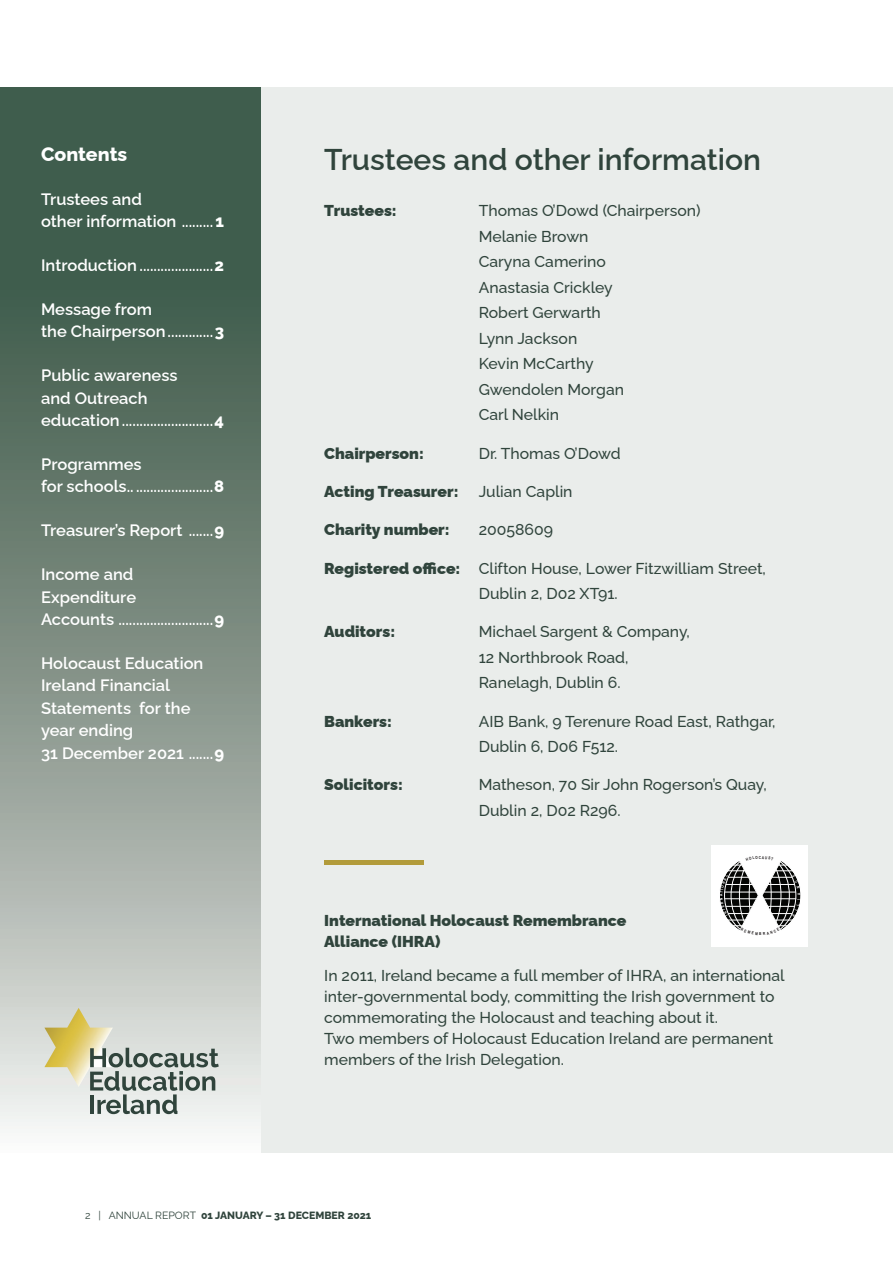
<style>
.page{position:relative;width:893px;height:1263px;background:#fff}
.page>*{position:absolute;margin:0;border:0;box-sizing:border-box;transform-origin:0 0}
.t1{font:600 30px "Raleway";color:#30443c}
.t2{font:800 19.5px "Raleway";color:#fff}
.t3{font:600 16.5px/22.5px "Raleway";color:#fff}
.body_text{font:500 15.75px/25.5px "Raleway";color:#30443c}
.body_text-2{font:900 15.75px/21px "Raleway";color:#30443c}
.t4{font:800 10.5px "Raleway";color:#30443c}
.t5{font:700 4.05px "Arial";color:#231f20;scale:.8 1}
.s1{font-weight:800}
.s2{font-weight:900}
.s3{font-weight:400}
</style>
<div class="page">
<div style="left:261px;top:87px;width:632px;height:1065px;background:#eaedeb"></div>
<div style="left:324px;top:860px;width:100px;height:5px;background:#b29b3a"></div>
<div style="left:0;top:87px;width:261px;height:893px;background:#3f5d4d"></div>
<div style="left:0;top:286px;width:261px;height:866px;background:linear-gradient(to bottom,#375342,#eeeeec)"></div>
<img style="left:45px;top:1008px;width:68px;height:79px">
<svg style="left:90px;top:1048px;width:129px;height:66px;background:#abb3af"></svg>
<div style="left:711px;top:846px;width:97px;height:100px;background:#fff"></div>
<svg style="left:720px;top:861px;width:81px;height:69px"></svg>
<p class="t2" style="left:41px;top:139px;width:88px">Contents</p>
<p class="t3" style="left:41px;top:186px;width:185px">Trustees and<br>other information ......... <span class="s1">1</span></p>
<p class="t3" style="left:41px;top:252px;width:185px">Introduction .....................<span class="s1">2</span></p>
<p class="t3" style="left:41px;top:296px;width:185px">Message from<br>the Chairperson.............<span class="s1">3</span></p>
<p class="t3" style="left:41px;top:362px;width:185px">Public awareness<br>and Outreach education..........................<span class="s1">4</span></p>
<p class="t3" style="left:41px;top:451px;width:184px">Programmes<br>for schools.. ......................<span class="s1">8</span></p>
<p class="t3" style="left:41px;top:517px;width:185px">Treasurer’s Report .......<span class="s1">9</span></p>
<p class="t3" style="left:41px;top:561px;width:185px">Income and<br>Expenditure<br>Accounts ...........................<span class="s1">9</span></p>
<p class="t3" style="left:41px;top:650px;width:185px">Holocaust Education<br>Ireland Financial<br>Statements for the year ending<br>31 December 2021 .......<span class="s1">9</span></p>
<p class="t1" style="left:324px;top:135px;width:438px">Trustees and other information</p>
<p class="body_text-2" style="left:324px;top:199px;width:74px">Trustees:</p>
<p class="body_text" style="left:479px;top:196px;width:223px">Thomas O’Dowd (Chairperson)</p>
<p class="body_text" style="left:479px;top:222px;width:111px">Melanie Brown</p>
<p class="body_text" style="left:479px;top:247px;width:129px">Caryna Camerino</p>
<p class="body_text" style="left:479px;top:273px;width:136px">Anastasia Crickley</p>
<p class="body_text" style="left:479px;top:298px;width:124px">Robert Gerwarth</p>
<p class="body_text" style="left:479px;top:324px;width:100px">Lynn Jackson</p>
<p class="body_text" style="left:479px;top:349px;width:116px">Kevin McCarthy</p>
<p class="body_text" style="left:479px;top:375px;width:147px">Gwendolen Morgan</p>
<p class="body_text" style="left:479px;top:400px;width:82px">Carl Nelkin</p>
<p class="body_text-2" style="left:324px;top:441px;width:101px">Chairperson:</p>
<p class="body_text" style="left:479px;top:439px;width:144px">Dr. Thomas O’Dowd</p>
<p class="body_text-2" style="left:324px;top:479px;width:136px">Acting Treasurer:</p>
<p class="body_text" style="left:479px;top:477px;width:95px">Julian Caplin</p>
<p class="body_text-2" style="left:324px;top:517px;width:127px">Charity number:</p>
<p class="body_text" style="left:479px;top:515px;width:76px">20058609</p>
<p class="body_text" style="left:324px;top:553px;width:443px;text-align:center"><span class="s2">Registered office:</span> Clifton House, Lower Fitzwilliam Street,<br>Dublin 2, D02 XT91.</p>
<p class="body_text-2" style="left:324px;top:619px;width:72px">Auditors:</p>
<p class="body_text" style="left:479px;top:617px;width:213px">Michael Sargent &amp; Company,<br>12 Northbrook Road,<br>Ranelagh, Dublin 6.</p>
<p class="body_text-2" style="left:324px;top:709px;width:69px">Bankers:</p>
<p class="body_text" style="left:479px;top:706px;width:298px">AIB Bank, 9 Terenure Road East, Rathgar,<br>Dublin 6, D06 F512.</p>
<p class="body_text-2" style="left:324px;top:772px;width:80px">Solicitors:</p>
<p class="body_text" style="left:479px;top:770px;width:289px">Matheson, 70 Sir John Rogerson’s Quay,<br>Dublin 2, D02 R296.</p>
<p class="body_text-2" style="left:324px;top:908px;width:304px">International Holocaust Remembrance<br>Alliance (IHRA)</p>
<p class="body_text" style="left:324px;top:963px;width:462px;line-height:21px">In 2011, Ireland became a full member of IHRA, an international inter-governmental body, committing the Irish government to commemorating the Holocaust and teaching about it.<br>Two members of Holocaust Education Ireland are permanent members of the Irish Delegation.</p>
<p class="t5" style="left:759px;top:931px;width:4px">B</p>
<p class="t4" style="left:85px;top:1207px;width:288px"><span class="s3">2 | ANNUAL REPORT</span> 01 JANUARY – 31 DECEMBER 2021</p>
</div>
